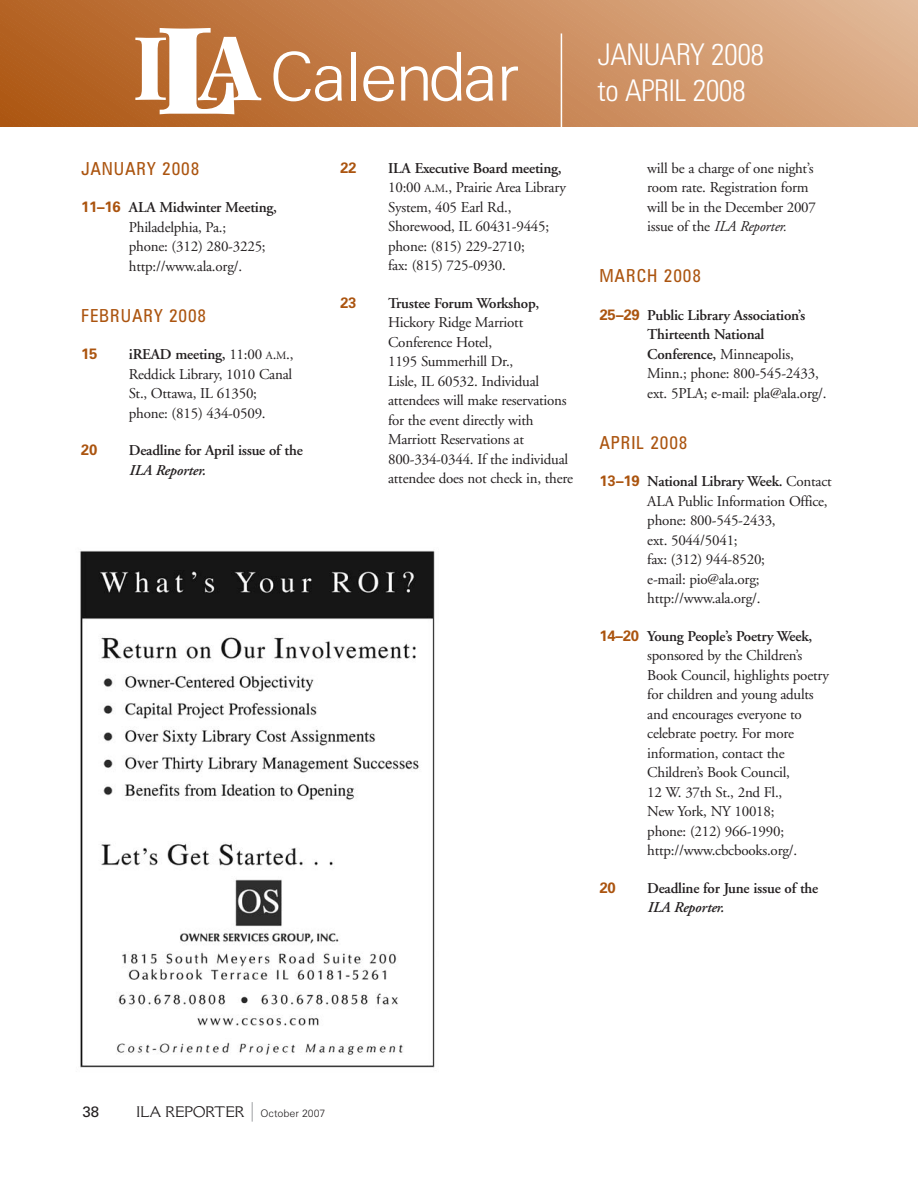
<style>
.page{position:relative;width:918px;height:1188px;background:#fff}
.page>*{position:absolute;margin:0;border:0;box-sizing:border-box;transform-origin:0 0}
.t1{font:300 67.5px "Zurich BT";letter-spacing:-.02em;color:#fff}
.t2{font:300 condensed 30px/36px "Zurich BT";letter-spacing:-.02em;color:#fff}
.t3{font:condensed 18px "Zurich BT";letter-spacing:.05em;color:#ab540f}
.t4{font:15px/19.5px "Adobe Garamond";letter-spacing:-.015em;color:#231f20}
.t5{font:600 15px "Adobe Garamond";letter-spacing:-.015em;color:#231f20}
.t6{font:italic 600 15px "Adobe Garamond";letter-spacing:-.015em;color:#231f20}
.t7{font:15px "Cantoria";letter-spacing:-.02em;color:#231f20}
.t8{font:700 15px "Zurich BT";letter-spacing:-.015em;color:#ab540f}
.t9{font:15px "Zurich BT";color:#231f20}
.s1{font-family:"Zurich BT";font-weight:700;color:#ab540f}
.s2{font-weight:600}
.s3{font-size:11.25px}
.s4{font-style:italic}
.s5{font-family:"Zurich BT";font-weight:300;font-size:19.5px;color:#939598}
.s6{font-family:"Zurich BT";font-weight:300;font-size:10.5px}
</style>
<div class="page">
<svg style="left:0;top:0;width:918px;height:126px;background:#ca8c5d"></svg>
<img style="left:80px;top:550px;width:355px;height:518px">
<h1 class="t1" style="left:269px;top:53px;width:252px">Calendar</h1>
<h2 class="t2" style="left:598px;top:39px;width:168px">JANUARY 2008 to APRIL 2008</h2>
<p class="t3" style="left:81px;top:162px;width:120px">JANUARY 2008</p>
<p class="t4" style="left:129px;top:199px;width:150px;text-indent:-48px"><span class="s1">11–16</span> <span class="s2">ALA Midwinter Meeting,<br></span>Philadelphia, Pa.;<br>phone: (312) 280-3225; http://www.ala.org/.</p>
<p class="t3" style="left:81px;top:309px;width:127px">FEBRUARY 2008</p>
<p class="t8" style="left:81px;top:349px;width:18px">15</p>
<p class="t4" style="left:129px;top:346px;width:166px"><span class="s2">iREAD meeting,</span> 11:00 <span class="s3">A</span>.<span class="s3">M</span>.,<br>Reddick Library, 1010 Canal<br>St., Ottawa, IL 61350; phone: (815) 434-0509.</p>
<p class="t8" style="left:81px;top:445px;width:18px">20</p>
<p class="t5" style="left:129px;top:445px;width:175px">Deadline for April issue of the</p>
<p class="t6" style="left:129px;top:464px;width:78px">ILA Reporter.</p>
<p class="t8" style="left:340px;top:162px;width:18px">22</p>
<p class="t4" style="left:388px;top:160px;width:179px"><span class="s2">ILA Executive Board meeting,<br></span>10:00 <span class="s3">A</span>.<span class="s3">M</span>., Prairie Area Library<br>System, 405 Earl Rd.,<br>Shorewood, IL 60431-9445; phone: (815) 229-2710;<br>fax: (815) 725-0930.</p>
<p class="t8" style="left:340px;top:297px;width:18px">23</p>
<p class="t5" style="left:388px;top:297px;width:153px">Trustee Forum Workshop,</p>
<p class="t4" style="left:388px;top:314px;width:186px">Hickory Ridge Marriott<br>Conference Hotel,<br>1195 Summerhill Dr.,<br>Lisle, IL 60532. Individual attendees will make reservations for the event directly with<br>Marriott Reservations at<br>800-334-0344. If the individual attendee does not check in, there</p>
<p class="t4" style="left:647px;top:160px;width:170px">will be a charge of one night’s room rate. Registration form will be in the December 2007 issue of the <span class="s4">ILA Reporter.</span></p>
<p class="t3" style="left:599px;top:270px;width:103px">MARCH 2008</p>
<p class="t4" style="left:647px;top:307px;width:181px;text-indent:-48px"><span class="s1">25–29</span> <span class="s2">Public Library Association’s<br>Thirteenth National<br>Conference,</span> Minneapolis,<br>Minn.; phone: 800-545-2433, ext. 5PLA; e-mail: pla@ala.org/.</p>
<p class="t3" style="left:599px;top:436px;width:90px">APRIL 2008</p>
<p class="t4" style="left:647px;top:473px;width:186px;text-indent:-48px"><span class="s1">13–19</span> <span class="s2">National Library Week.</span> Contact<br>ALA Public Information Office, phone: 800-545-2433,<br>ext. 5044/5041;<br>fax: (312) 944-8520;<br>e-mail: pio@ala.org; http://www.ala.org/.</p>
<p class="t4" style="left:647px;top:628px;width:183px;text-indent:-48px"><span class="s1">14–20</span> <span class="s2">Young People’s Poetry Week, </span>sponsored by the Children’s<br>Book Council, highlights poetry for children and young adults and encourages everyone to celebrate poetry. For more information, contact the<br>Children’s Book Council,<br>12 W. 37th St., 2nd Fl.,<br>New York, NY 10018;<br>phone: (212) 966-1990; http://www.cbcbooks.org/.</p>
<p class="t8" style="left:599px;top:882px;width:18px">20</p>
<p class="t5" style="left:647px;top:882px;width:173px">Deadline for June issue of the</p>
<p class="t6" style="left:647px;top:902px;width:78px">ILA Reporter.</p>
<p class="t9" style="left:82px;top:1106px;width:18px">38</p>
<p class="t7" style="left:136px;top:1106px;width:191px">ILA REPORTER <span class="s5">|</span> <span class="s6">October 2007</span></p>
</div>
